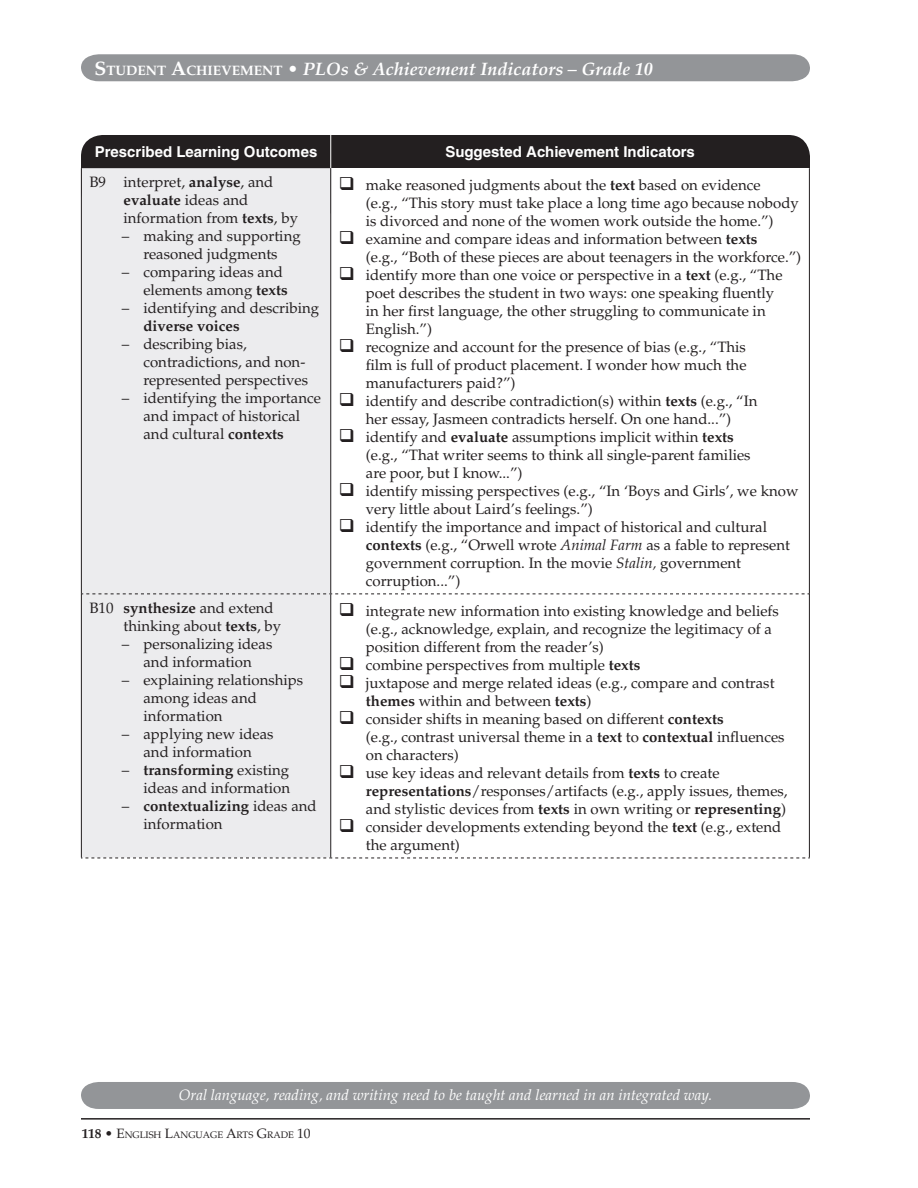
<style>
.page{position:relative;width:918px;height:1188px;background:#fff}
.page>*{position:absolute;margin:0;border:0;box-sizing:border-box;transform-origin:0 0}
.t1{font:italic 700 18px "Palatino";color:#fff}
.t2{font:15px/18px "Palatino";color:#231f20}
.t3{font:italic 15px "Palatino";color:#fff}
.t4{font:700 15px "Helvetica";color:#fff}
.t5{font:700 15px "Palatino";color:#231f20}
.t6{font:9.45px "Palatino";color:#231f20}
.s1{font-style:normal;font-size:19.5px}
.s2{font-style:normal;font-size:13.65px}
.s3{font-style:normal}
.s4{font-weight:700}
.s5{font-style:italic}
.s6{font-weight:700;font-size:13.5px}
.s7{font-size:13.5px}
</style>
<div class="page">
<div style="left:81px;top:54px;width:729px;height:27px;background:#939598"></div>
<div style="left:81px;top:1082px;width:729px;height:27px;background:#939598"></div>
<hr style="left:81px;top:1118px;width:729px;height:2px;background:#231f20">
<div style="left:81px;top:135px;width:729px;height:78px;background:#231f20;border-radius:22px"></div>
<div style="left:82px;top:168px;width:248px;height:690px;background:#ececee"></div>
<div style="left:331px;top:168px;width:478px;height:426px;background:#fff"></div>
<svg style="left:81px;top:858px;width:729px;height:1px"></svg>
<hr style="left:330px;top:135px;width:1px;height:33px;background:#fff">
<hr style="left:81px;top:594px;width:1px;height:264px;background:#231f20">
<hr style="left:330px;top:594px;width:1px;height:264px;background:#231f20">
<hr style="left:809px;top:594px;width:1px;height:264px;background:#231f20">
<hr style="left:81px;top:168px;width:1px;height:426px;background:#231f20">
<hr style="left:330px;top:168px;width:1px;height:426px;background:#231f20">
<hr style="left:809px;top:168px;width:1px;height:426px;background:#231f20">
<svg style="left:82px;top:594px;width:727px;height:1px"></svg>
<p class="t1" style="left:94px;top:58px;width:560px"><span class="s1">S</span> <span class="s2">tudent</span> <span class="s1">A</span><span class="s2">chievement</span> <span class="s3">•</span> PLOs &amp; Achievement Indicators – Grade 10</p>
<p class="t4" style="left:95px;top:143px;width:224px">Prescribed Learning Outcomes</p>
<p class="t4" style="left:445px;top:143px;width:251px">Suggested Achievement Indicators</p>
<p class="t2" style="left:124px;top:174px;width:176px;text-indent:-34px">B9 interpret, <span class="s4">analyse</span>, and <span class="s4">evaluate</span> ideas and information from <span class="s4">texts</span>, by</p>
<p class="t2" style="left:122px;top:228px;width:181px;text-align:center">– making and supporting reasoned judgments</p>
<p class="t2" style="left:143px;top:264px;width:146px;text-indent:-22px">– comparing ideas and elements among <span class="s4">texts</span></p>
<p class="t2" style="left:122px;top:300px;width:199px">– identifying and describing</p>
<p class="t5" style="left:143px;top:318px;width:98px">diverse voices</p>
<p class="t2" style="left:143px;top:336px;width:166px;text-indent:-22px">– describing bias, contradictions, and non&shy;represented perspectives</p>
<p class="t2" style="left:143px;top:390px;width:179px;text-indent:-22px">– identifying the importance and impact of historical and cultural <span class="s4">contexts</span></p>
<p class="t2" style="left:366px;top:176px;width:435px;text-indent:-27px">❑ make reasoned judgments about the <span class="s4">text</span> based on evidence<br>(e.g., “This story must take place a long time ago because nobody is divorced and none of the women work outside the home.”)</p>
<p class="t2" style="left:366px;top:230px;width:437px;text-indent:-27px">❑ examine and compare ideas and information between <span class="s4">texts<br></span>(e.g., “Both of these pieces are about teenagers in the workforce.”)</p>
<p class="t2" style="left:366px;top:266px;width:418px;text-indent:-27px">❑ identify more than one voice or perspective in a <span class="s4">text</span> (e.g., “The poet describes the student in two ways: one speaking fluently in her first language, the other struggling to communicate in English.”)</p>
<p class="t2" style="left:366px;top:338px;width:382px;text-align:justify;text-indent:-27px">❑ recognize and account for the presence of bias (e.g., “This film is full of product placement. I wonder how much the manufacturers paid?”)</p>
<p class="t2" style="left:339px;top:392px;width:420px;text-align:center">❑ identify and describe contradiction(s) within <span class="s4">texts</span> (e.g., “In her essay, Jasmeen contradicts herself. On one hand...”)</p>
<p class="t2" style="left:366px;top:428px;width:386px;text-indent:-27px">❑ identify and <span class="s4">evaluate</span> assumptions implicit within <span class="s4">texts </span>(e.g., “That writer seems to think all single-parent families are poor, but I know...”)</p>
<p class="t2" style="left:366px;top:482px;width:434px;text-indent:-27px">❑ identify missing perspectives (e.g., “In ‘Boys and Girls’, we know very little about Laird’s feelings.”)</p>
<p class="t2" style="left:366px;top:518px;width:426px;text-indent:-27px">❑ identify the importance and impact of historical and cultural <span class="s4">contexts</span> (e.g., “Orwell wrote <span class="s5">Animal Farm</span> as a fable to represent government corruption. In the movie <span class="s5">Stalin,</span> government corruption...”)</p>
<p class="t2" style="left:124px;top:600px;width:159px;text-indent:-34px">B10 <span class="s4">synthesize</span> and extend thinking about <span class="s4">texts</span>, by</p>
<p class="t2" style="left:122px;top:636px;width:152px;text-align:center">– personalizing ideas and information</p>
<p class="t2" style="left:143px;top:672px;width:161px;text-indent:-22px">– explaining relationships among ideas and information</p>
<p class="t2" style="left:122px;top:726px;width:153px;text-align:center">– applying new ideas and information</p>
<p class="t2" style="left:122px;top:762px;width:170px;text-align:right">– <span class="s4">transforming</span> existing ideas and information</p>
<p class="t2" style="left:143px;top:798px;width:175px;text-indent:-22px">– <span class="s4">contextualizing</span> ideas and information</p>
<p class="t2" style="left:366px;top:602px;width:415px;text-indent:-27px">❑ integrate new information into existing knowledge and beliefs (e.g., acknowledge, explain, and recognize the legitimacy of a position different from the reader’s)</p>
<p class="t2" style="left:339px;top:656px;width:303px">❑ combine perspectives from multiple <span class="s4">texts</span></p>
<p class="t2" style="left:366px;top:674px;width:410px;text-indent:-27px">❑ juxtapose and merge related ideas (e.g., compare and contrast <span class="s4">themes</span> within and between <span class="s4">texts</span>)</p>
<p class="t2" style="left:366px;top:710px;width:420px;text-indent:-27px">❑ consider shifts in meaning based on different <span class="s4">contexts<br></span>(e.g., contrast universal theme in a <span class="s4">text</span> to <span class="s4">contextual</span> influences on characters)</p>
<p class="t2" style="left:366px;top:764px;width:423px;text-indent:-27px">❑ use key ideas and relevant details from <span class="s4">texts</span> to create <span class="s4">representations</span>/responses/artifacts (e.g., apply issues, themes, and stylistic devices from <span class="s4">texts</span> in own writing or <span class="s4">representing</span>)</p>
<p class="t2" style="left:366px;top:818px;width:417px;text-indent:-27px">❑ consider developments extending beyond the <span class="s4">text</span> (e.g., extend the argument)</p>
<p class="t3" style="left:179px;top:1086px;width:535px">Oral language, reading, and writing need to be taught and learned in an integrated way.</p>
<p class="t6" style="left:82px;top:1129px;width:230px"><span class="s6">118</span> <span class="s7">• E</span>nglish <span class="s7">L</span>anguage <span class="s7">A</span>rts <span class="s7">G</span>rade <span class="s7">10</span></p>
</div>
